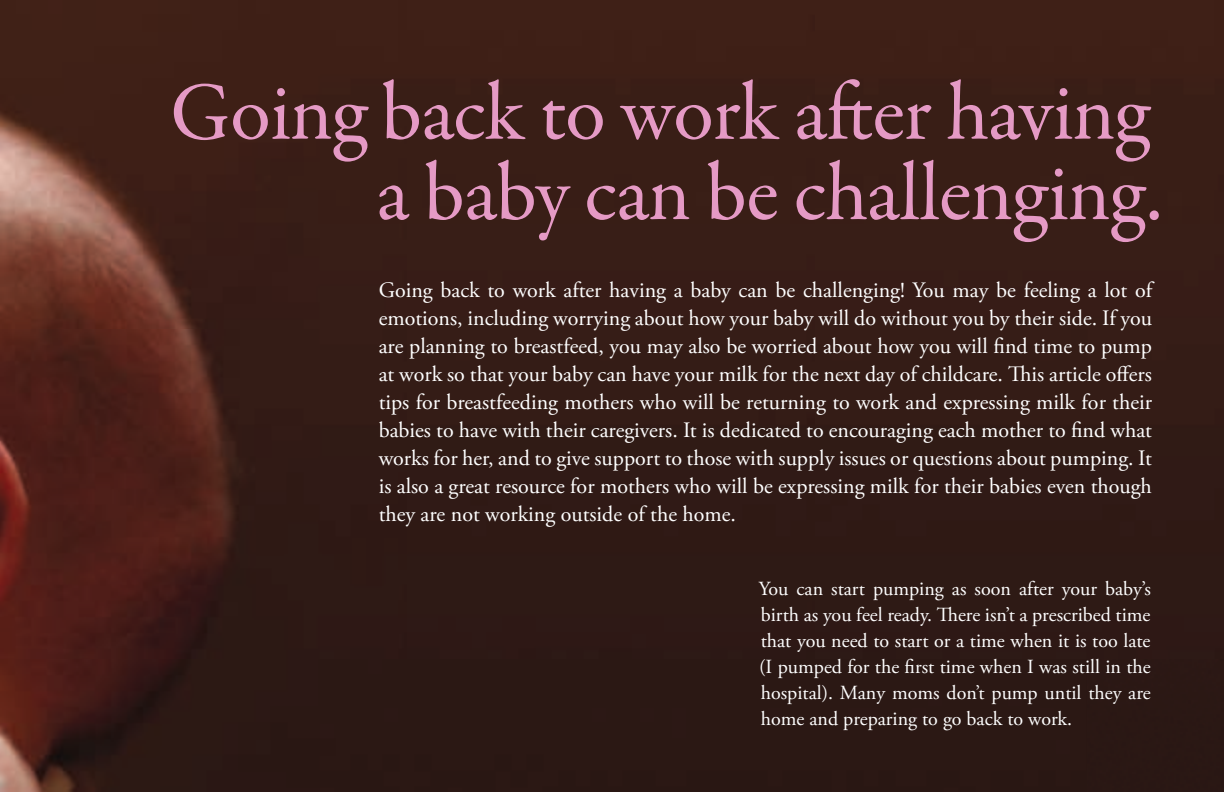
<style>
.page{position:relative;width:1224px;height:792px;background:#fff}
.page>*{position:absolute;margin:0;border:0;box-sizing:border-box;transform-origin:0 0}
.t1{font:83.2px/80.4px "Garamond Premr Pro";letter-spacing:-.015em;color:#e59ac5;text-align:right}
.t2{font:22px/28px "Adobe Garamond Pro";color:#fff;text-align:justify}
.t3{font:20px/26px "Adobe Garamond Pro";color:#fff;text-align:justify}
</style>
<div class="page">
<img style="left:0;top:0;width:1224px;height:792px">
<h1 class="t1" style="left:170px;top:74px;width:994px">Going back to work after having a baby can be challenging.</h1>
<p class="t2" style="left:379px;top:277px;width:775px">Going back to work after having a baby can be challenging! You may be feeling a lot of emotions, including worrying about how your baby will do without you by their side. If you are planning to breastfeed, you may also be worried about how you will find time to pump at work so that your baby can have your milk for the next day of childcare. This article offers tips for breastfeeding mothers who will be returning to work and expressing milk for their babies to have with their caregivers. It is dedicated to encouraging each mother to find what works for her, and to give support to those with supply issues or questions about pumping. It is also a great resource for mothers who will be expressing milk for their babies even though they are not working outside of the home.</p>
<p class="t3" style="left:759px;top:576px;width:393px">You can start pumping as soon after your baby’s birth as you feel ready. There isn’t a prescribed time that you need to start or a time when it is too late (I pumped for the first time when I was still in the hospital). Many moms don’t pump until they are home and preparing to go back to work.</p>
</div>
